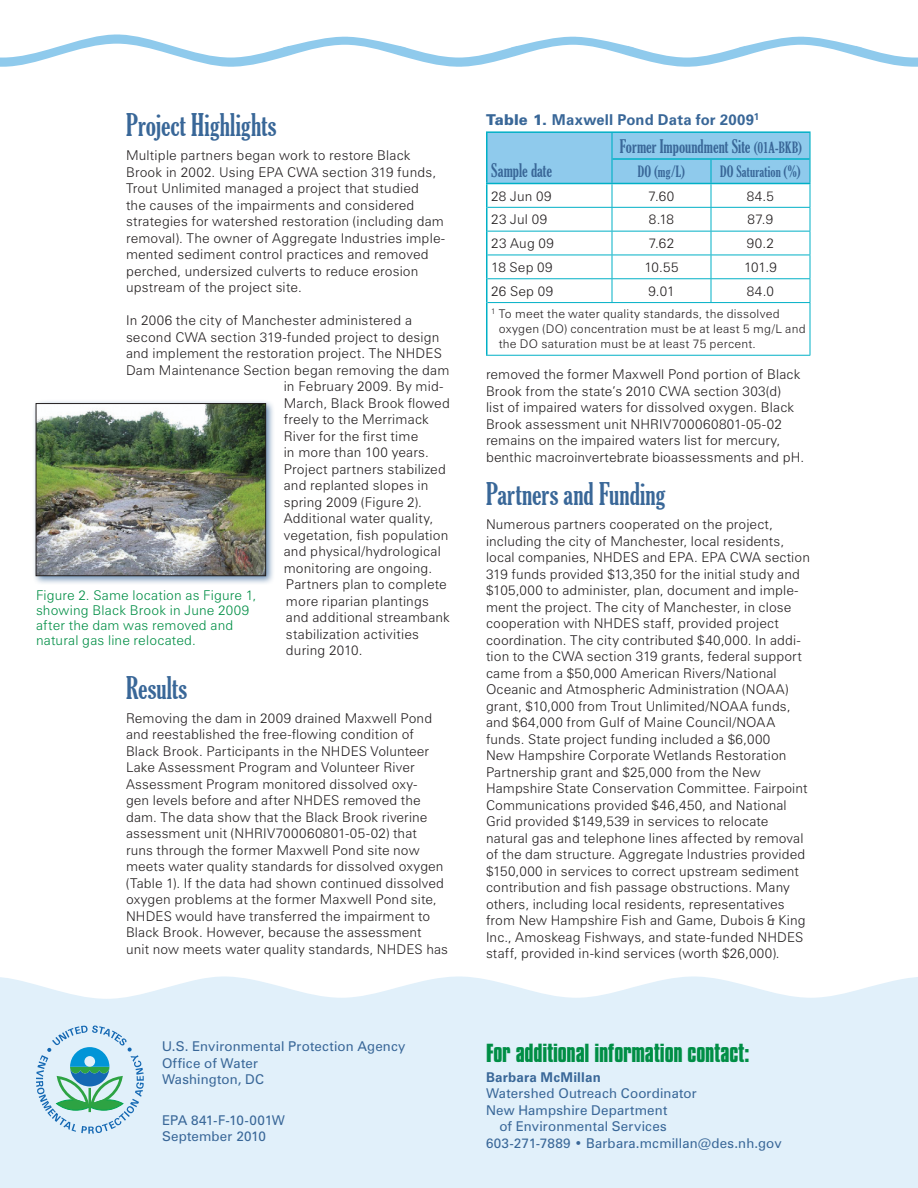
<style>
.page{position:relative;width:918px;height:1188px;background:#fff}
.page>*{position:absolute;margin:0;border:0;box-sizing:border-box;transform-origin:0 0}
.subhead_1{font:extra-condensed 30px "Gloucester";letter-spacing:.005em;color:#396798}
.addl_info_contact{font:700 22.5px "Compacta BT";letter-spacing:-.01em;color:#008e45}
.table_column_header{font:extra-condensed 18px "Gloucester";color:#396798}
.table_title{font:700 15px "Zurich BT";letter-spacing:.01em;color:#396798}
.table_column_header-2{font:extra-condensed 15px "Gloucester";letter-spacing:.01em;color:#396798}
.body_text{font:300 13.5px/16.5px "Zurich BT";letter-spacing:.01em;color:#231f20}
.publication_info{font:13.5px/16.5px "Zurich BT";letter-spacing:.015em;color:#396798;text-align:right}
.t1{font:300 13.5px/15px "Zurich BT";letter-spacing:.015em;color:#008e45}
.table_entry_centered{font:300 13.5px "Zurich BT";letter-spacing:.02em;color:#231f20}
.table_entry_left_ali{font:300 13.5px "Zurich BT";letter-spacing:.02em;color:#231f20}
.publication_info-2{font:13.5px "Zurich BT";letter-spacing:-.02em;color:#396798}
.publication_info_bol{font:700 13.5px "Zurich BT";letter-spacing:.015em;color:#396798}
.table_entry_left_ali-2{font:300 12px/15px "Zurich BT";letter-spacing:.02em;color:#231f20}
.s1{font-weight:900}
.s2{font-size:15px}
</style>
<div class="page">
<svg style="left:0;top:34px;width:918px;height:33px"></svg>
<div style="left:0;top:977px;width:918px;height:211px;background:#e1f0fa"></div>
<svg style="left:36px;top:1026px;width:108px;height:108px;background:#add5dd"></svg>
<svg style="left:488px;top:303px;width:322px;height:52px"></svg>
<hr style="left:486px;top:131px;width:126px;height:2px;background:#00b0c6">
<hr style="left:486px;top:133px;width:2px;height:26px;background:#00b0c6">
<hr style="left:612px;top:131px;width:99px;height:2px;background:#00b0c6">
<hr style="left:711px;top:131px;width:100px;height:2px;background:#00b0c6">
<hr style="left:486px;top:159px;width:2px;height:24px;background:#00b0c6">
<hr style="left:486px;top:183px;width:126px;height:1px;background:#00b0c6">
<hr style="left:486px;top:184px;width:2px;height:23px;background:#00b0c6">
<hr style="left:486px;top:207px;width:2px;height:24px;background:#00b0c6">
<hr style="left:486px;top:231px;width:2px;height:24px;background:#00b0c6">
<hr style="left:486px;top:255px;width:2px;height:24px;background:#00b0c6">
<hr style="left:486px;top:279px;width:2px;height:24px;background:#00b0c6">
<hr style="left:486px;top:303px;width:2px;height:52px;background:#00b0c6">
<svg style="left:487px;top:132px;width:324px;height:170px"></svg>
<hr style="left:488px;top:302px;width:124px;height:1px;background:#00b0c6">
<hr style="left:612px;top:302px;width:99px;height:1px;background:#00b0c6">
<hr style="left:711px;top:302px;width:99px;height:1px;background:#00b0c6">
<hr style="left:810px;top:303px;width:1px;height:52px;background:#00b0c6">
<hr style="left:486px;top:355px;width:126px;height:1px;background:#00b0c6">
<hr style="left:612px;top:355px;width:99px;height:1px;background:#00b0c6">
<hr style="left:711px;top:355px;width:99px;height:1px;background:#00b0c6">
<div style="left:32px;top:400px;width:244px;height:185px;background:#396798;opacity:.75"></div>
<img style="left:38px;top:405px;width:226px;height:169px">
<div style="left:36px;top:403px;width:230px;height:173px;border:1px solid #231f20"></div>
<p class="subhead_1" style="left:126px;top:108px;width:152px">Project Highlights</p>
<p class="body_text" style="left:126px;top:147px;width:321px">Multiple partners began work to restore Black Brook in 2002. Using EPA CWA section 319 funds, Trout Unlimited managed a project that studied<br>the causes of the impairments and considered strategies for watershed restoration (including dam removal). The owner of Aggregate Industries imple&shy;mented sediment control practices and removed perched, undersized culverts to reduce erosion upstream of the project site.</p>
<p class="body_text" style="left:126px;top:312px;width:287px">In 2006 the city of Manchester administered a</p>
<p class="body_text" style="left:126px;top:329px;width:315px">second CWA section 319-funded project to design</p>
<p class="body_text" style="left:126px;top:345px;width:317px">and implement the restoration project. The NHDES</p>
<p class="body_text" style="left:126px;top:362px;width:325px">Dam Maintenance Section began removing the dam</p>
<p class="body_text" style="left:284px;top:378px;width:161px">in February 2009. By mid-</p>
<p class="body_text" style="left:284px;top:395px;width:168px">March, Black Brook flowed</p>
<p class="body_text" style="left:284px;top:411px;width:147px">freely to the Merrimack</p>
<p class="body_text" style="left:284px;top:428px;width:136px">River for the first time</p>
<p class="body_text" style="left:284px;top:444px;width:147px">in more than 100 years.</p>
<p class="body_text" style="left:284px;top:461px;width:164px">Project partners stabilized</p>
<p class="body_text" style="left:284px;top:477px;width:146px">and replanted slopes in</p>
<p class="body_text" style="left:284px;top:494px;width:140px">spring 2009 (Figure 2).</p>
<p class="body_text" style="left:284px;top:510px;width:151px">Additional water quality,</p>
<p class="body_text" style="left:284px;top:527px;width:166px">vegetation, fish population</p>
<p class="body_text" style="left:284px;top:543px;width:159px">and physical/hydrological</p>
<p class="body_text" style="left:284px;top:560px;width:150px">monitoring are ongoing.</p>
<p class="body_text" style="left:286px;top:576px;width:162px">Partners plan to complete</p>
<p class="body_text" style="left:286px;top:593px;width:144px">more riparian plantings</p>
<p class="body_text" style="left:286px;top:609px;width:166px">and additional streambank</p>
<p class="body_text" style="left:286px;top:626px;width:135px">stabilization activities</p>
<p class="body_text" style="left:286px;top:642px;width:78px">during 2010.</p>
<p class="subhead_1" style="left:126px;top:671px;width:63px">Results</p>
<p class="body_text" style="left:126px;top:710px;width:324px">Removing the dam in 2009 drained Maxwell Pond and reestablished the free-flowing condition of Black Brook. Participants in the NHDES Volunteer Lake Assessment Program and Volunteer River Assessment Program monitored dissolved oxy-<br>gen levels before and after NHDES removed the dam. The data show that the Black Brook riverine assessment unit (NHRIV700060801-05-02) that<br>runs through the former Maxwell Pond site now meets water quality standards for dissolved oxygen (Table 1). If the data had shown continued dissolved oxygen problems at the former Maxwell Pond site, NHDES would have transferred the impairment to Black Brook. However, because the assessment unit now meets water quality standards, NHDES has</p>
<p class="t1" style="left:36px;top:587px;width:222px">Figure 2. Same location as Figure 1, showing Black Brook in June 2009 after the dam was removed and natural gas line relocated.</p>
<p class="publication_info" style="left:162px;top:1038px;width:245px">U.S. Environmental Protection Agency</p>
<p class="publication_info" style="left:162px;top:1055px;width:98px">Office of Water</p>
<p class="publication_info" style="left:162px;top:1071px;width:104px">Washington, DC</p>
<p class="publication_info-2" style="left:162px;top:1112px;width:125px">EPA 841-F-10-001W</p>
<p class="publication_info" style="left:162px;top:1128px;width:105px">September 2010</p>
<p class="table_title" style="left:486px;top:111px;width:275px"><span class="s1">Table 1.</span> Maxwell Pond Data for 2009<sup>1</sup></p>
<p class="table_column_header" style="left:491px;top:160px;width:62px">Sample date</p>
<p class="table_column_header" style="left:620px;top:136px;width:184px">Former Impoundment Site <span class="s2">(01A-BKB)</span></p>
<p class="table_column_header-2" style="left:638px;top:163px;width:49px">DO (mg/L)</p>
<p class="table_column_header-2" style="left:720px;top:163px;width:82px">DO Saturation (%)</p>
<p class="table_entry_left_ali" style="left:491px;top:188px;width:62px">28 Jun 09</p>
<p class="table_entry_centered" style="left:649px;top:188px;width:27px">7.60</p>
<p class="table_entry_centered" style="left:747px;top:188px;width:29px">84.5</p>
<p class="table_entry_left_ali" style="left:491px;top:211px;width:57px">23 Jul 09</p>
<p class="table_entry_centered" style="left:649px;top:211px;width:27px">8.18</p>
<p class="table_entry_centered" style="left:748px;top:211px;width:27px">87.9</p>
<p class="table_entry_left_ali" style="left:491px;top:235px;width:64px">23 Aug 09</p>
<p class="table_entry_centered" style="left:649px;top:235px;width:27px">7.62</p>
<p class="table_entry_centered" style="left:747px;top:235px;width:29px">90.2</p>
<p class="table_entry_left_ali" style="left:491px;top:259px;width:63px">18 Sep 09</p>
<p class="table_entry_centered" style="left:644px;top:259px;width:36px">10.55</p>
<p class="table_entry_centered" style="left:744px;top:259px;width:34px">101.9</p>
<p class="table_entry_left_ali" style="left:491px;top:283px;width:64px">26 Sep 09</p>
<p class="table_entry_centered" style="left:648px;top:283px;width:28px">9.01</p>
<p class="table_entry_centered" style="left:747px;top:283px;width:29px">84.0</p>
<p class="table_entry_left_ali-2" style="left:499px;top:307px;width:308px;text-indent:-8px"><sup>1</sup> To meet the water quality standards, the dissolved oxygen (DO) concentration must be at least 5 mg/L and the DO saturation must be at least 75 percent.</p>
<p class="body_text" style="left:486px;top:366px;width:320px">removed the former Maxwell Pond portion of Black Brook from the state’s 2010 CWA section 303(d)<br>list of impaired waters for dissolved oxygen. Black Brook assessment unit NHRIV700060801-05-02 remains on the impaired waters list for mercury, benthic macroinvertebrate bioassessments and pH.</p>
<p class="subhead_1" style="left:486px;top:477px;width:181px">Partners and Funding</p>
<p class="body_text" style="left:486px;top:516px;width:325px">Numerous partners cooperated on the project, including the city of Manchester, local residents, local companies, NHDES and EPA. EPA CWA section 319 funds provided $13,350 for the initial study and $105,000 to administer, plan, document and imple&shy;ment the project. The city of Manchester, in close cooperation with NHDES staff, provided project coordination. The city contributed $40,000. In addi&shy;tion to the CWA section 319 grants, federal support came from a $50,000 American Rivers/National Oceanic and Atmospheric Administration (NOAA) grant, $10,000 from Trout Unlimited/NOAA funds, and $64,000 from Gulf of Maine Council/NOAA funds. State project funding included a $6,000<br>New Hampshire Corporate Wetlands Restoration Partnership grant and $25,000 from the New Hampshire State Conservation Committee. Fairpoint Communications provided $46,450, and National Grid provided $149,539 in services to relocate natural gas and telephone lines affected by removal of the dam structure. Aggregate Industries provided $150,000 in services to correct upstream sediment contribution and fish passage obstructions. Many others, including local residents, representatives from New Hampshire Fish and Game, Dubois &amp; King Inc., Amoskeag Fishways, and state-funded NHDES staff, provided in-kind services (worth $26,000).</p>
<p class="addl_info_contact" style="left:486px;top:1040px;width:265px">For additional information contact:</p>
<p class="publication_info_bol" style="left:486px;top:1069px;width:116px">Barbara McMillan</p>
<p class="publication_info" style="left:486px;top:1085px;width:212px">Watershed Outreach Coordinator</p>
<p class="publication_info" style="left:486px;top:1102px;width:183px">New Hampshire Department of Environmental Services</p>
<p class="publication_info" style="left:486px;top:1135px;width:297px">603-271-7889 • Barbara.mcmillan@des.nh.gov</p>
</div>
